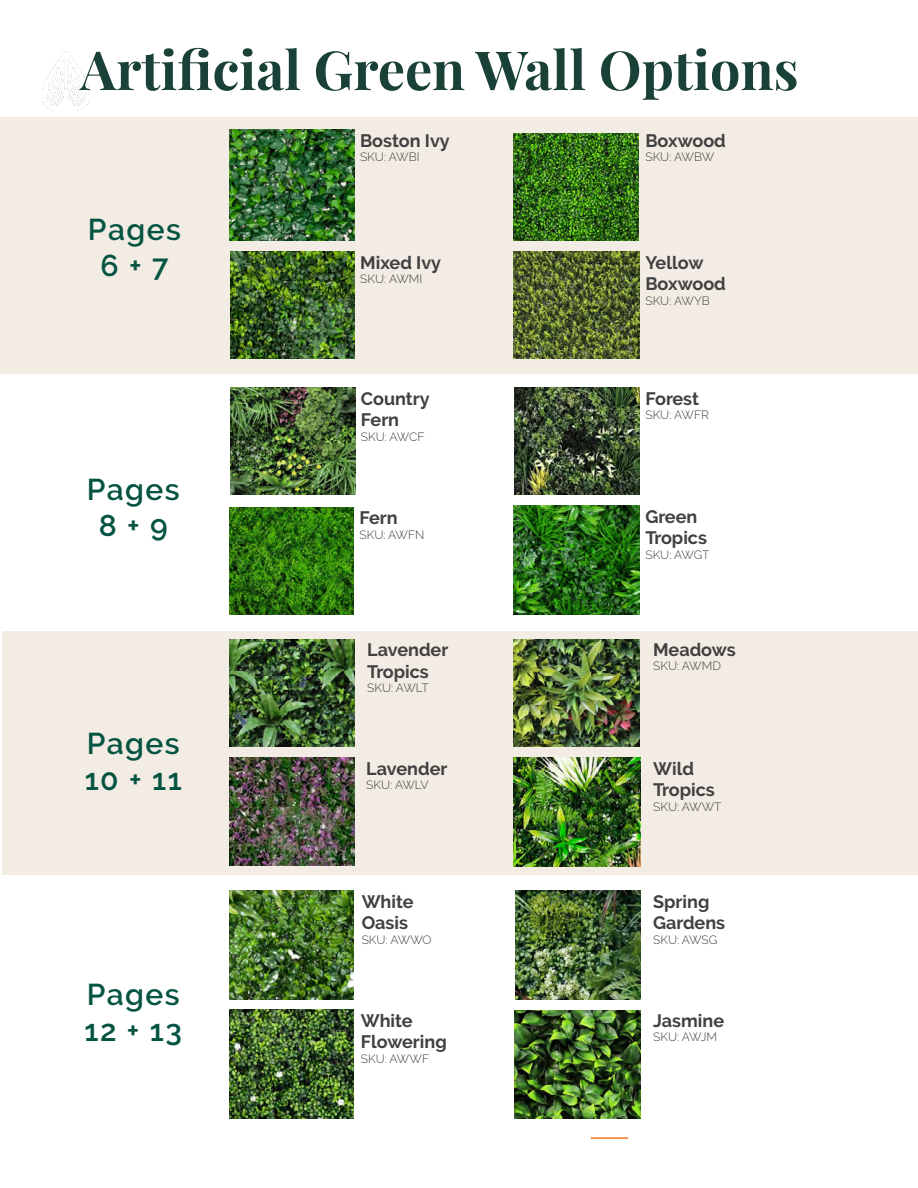
<style>
.page{position:relative;width:918px;height:1188px;background:#fff}
.page>*{position:absolute;margin:0;border:0;box-sizing:border-box;transform-origin:0 0}
.t1{font:700 54px "Playfair Display";color:#194138}
.t2{font:600 30px/36px "Raleway";letter-spacing:.05em;color:#055442;text-align:center}
.t3{font:700 18px/21.6px "Raleway";color:#404040}
.t4{font:300 12px "Raleway";color:#404040}
</style>
<div class="page">
<hr style="left:591px;top:1137px;width:37px;height:2px;background:#f47421">
<img style="left:42px;top:51px;width:47px;height:60px">
<div style="left:0;top:117px;width:918px;height:257px;background:#f2ece4"></div>
<div style="left:2px;top:631px;width:916px;height:244px;background:#f2ece4"></div>
<img style="left:230px;top:130px;width:124px;height:110px">
<img style="left:230px;top:388px;width:125px;height:107px">
<img style="left:230px;top:252px;width:124px;height:107px">
<img style="left:230px;top:507px;width:124px;height:107px">
<img style="left:514px;top:133px;width:125px;height:107px">
<img style="left:515px;top:388px;width:125px;height:107px">
<img style="left:514px;top:252px;width:126px;height:107px">
<img style="left:514px;top:506px;width:126px;height:108px">
<img style="left:230px;top:758px;width:124px;height:108px">
<img style="left:230px;top:639px;width:124px;height:108px">
<img style="left:514px;top:639px;width:126px;height:108px">
<img style="left:514px;top:758px;width:127px;height:109px">
<img style="left:230px;top:1010px;width:124px;height:108px">
<img style="left:230px;top:891px;width:124px;height:108px">
<img style="left:516px;top:891px;width:125px;height:108px">
<img style="left:515px;top:1010px;width:126px;height:109px">
<h1 class="t1" style="left:80px;top:28px;width:720px">Artificial Green Wall Options</h1>
<p class="t3" style="left:360px;top:130px;width:91px">Boston Ivy</p>
<p class="t4" style="left:360px;top:150px;width:61px">SKU: AWBI</p>
<p class="t3" style="left:645px;top:130px;width:82px">Boxwood</p>
<p class="t4" style="left:645px;top:150px;width:70px">SKU: AWBW</p>
<h2 class="t2" style="left:88px;top:211px;width:95px">Pages<br>6 + 7</h2>
<h2 class="t2" style="left:87px;top:471px;width:95px">Pages<br>8 + 9</h2>
<h2 class="t2" style="left:85px;top:726px;width:99px;text-align:left">Pages<br>10 + 11</h2>
<h2 class="t2" style="left:84px;top:976px;width:99px;text-align:left">Pages<br>12 + 13</h2>
<p class="t3" style="left:360px;top:252px;width:82px">Mixed Ivy</p>
<p class="t4" style="left:360px;top:272px;width:64px">SKU: AWMI</p>
<p class="t3" style="left:361px;top:388px;width:70px">Country<br>Fern</p>
<p class="t4" style="left:361px;top:430px;width:65px">SKU: AWCF</p>
<p class="t3" style="left:359px;top:507px;width:40px">Fern</p>
<p class="t4" style="left:359px;top:527px;width:67px">SKU: AWFN</p>
<p class="t3" style="left:367px;top:639px;width:83px">Lavender<br>Tropics</p>
<p class="t4" style="left:367px;top:681px;width:63px">SKU: AWLT</p>
<p class="t3" style="left:366px;top:758px;width:83px">Lavender</p>
<p class="t4" style="left:366px;top:778px;width:64px">SKU: AWLV</p>
<p class="t3" style="left:362px;top:891px;width:53px">White<br>Oasis</p>
<p class="t4" style="left:362px;top:932px;width:71px">SKU: AWWO</p>
<p class="t3" style="left:361px;top:1010px;width:87px">White<br>Flowering</p>
<p class="t4" style="left:361px;top:1051px;width:70px">SKU: AWWF</p>
<p class="t3" style="left:645px;top:252px;width:82px">Yellow<br>Boxwood</p>
<p class="t4" style="left:645px;top:294px;width:66px">SKU: AWYB</p>
<p class="t3" style="left:645px;top:388px;width:55px">Forest</p>
<p class="t4" style="left:645px;top:408px;width:65px">SKU: AWFR</p>
<p class="t3" style="left:645px;top:506px;width:63px">Green<br>Tropics</p>
<p class="t4" style="left:645px;top:547px;width:65px">SKU: AWGT</p>
<p class="t3" style="left:653px;top:639px;width:84px">Meadows</p>
<p class="t4" style="left:653px;top:659px;width:69px">SKU: AWMD</p>
<p class="t3" style="left:653px;top:758px;width:63px">Wild<br>Tropics</p>
<p class="t4" style="left:653px;top:800px;width:70px">SKU: AWWT</p>
<p class="t3" style="left:653px;top:891px;width:74px">Spring<br>Gardens</p>
<p class="t4" style="left:653px;top:932px;width:66px">SKU: AWSG</p>
<p class="t3" style="left:653px;top:1010px;width:72px">Jasmine</p>
<p class="t4" style="left:653px;top:1030px;width:65px">SKU: AWJM</p>
</div>
